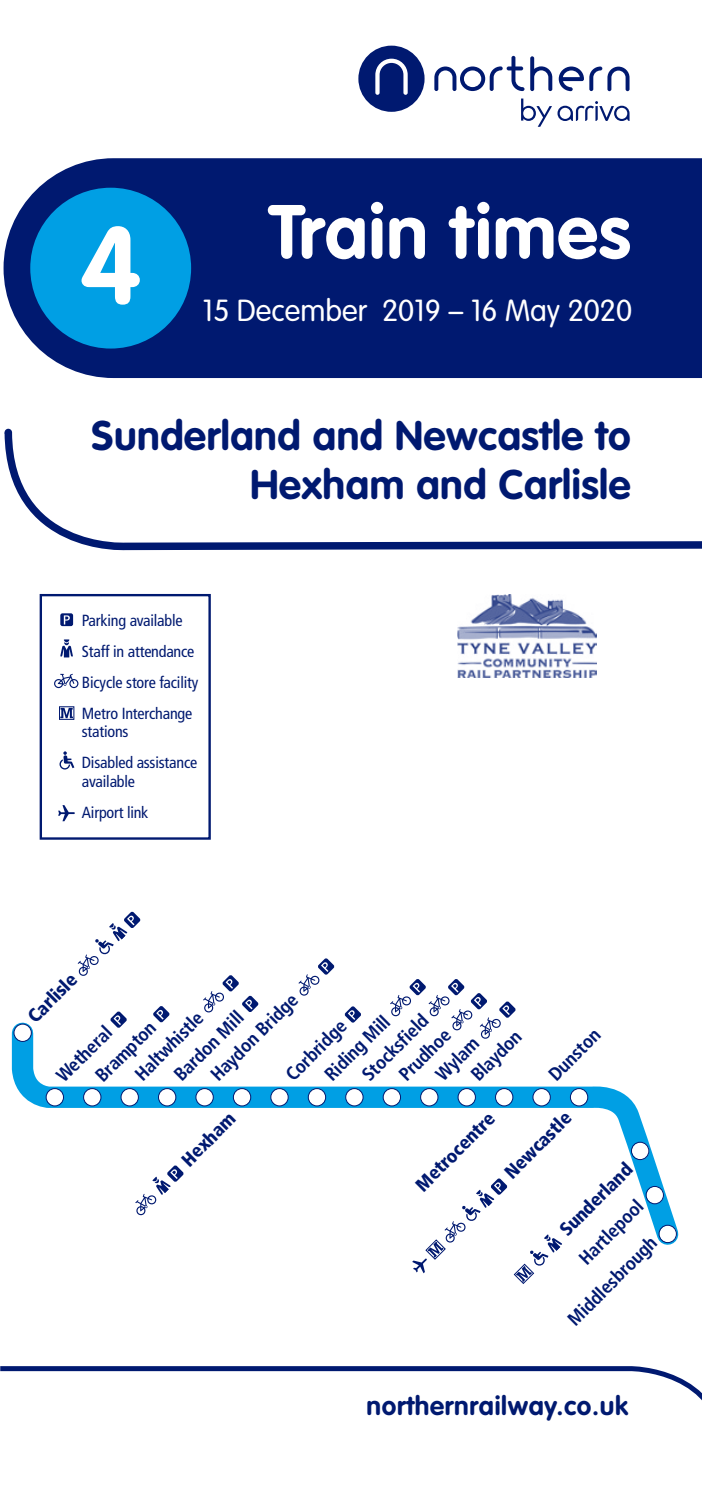
<style>
.page{position:relative;width:702px;height:1489px;background:#fff}
.page>*{position:absolute;margin:0;border:0;box-sizing:border-box;transform-origin:0 0}
.t1{font:700 75px "VAG Rounded";letter-spacing:.01em;color:#fff}
.t2{font:700 40.75px/49px "VAG Rounded";letter-spacing:.015em;color:#001970;text-align:right}
.t3{font:300 30px "VAG Rounded";color:#fff}
.t4{font:700 26.25px "VAG Rounded";letter-spacing:.025em;color:#001970}
.t5{font:700 condensed 19px/35.2px "Frutiger";color:#001970}
.t6{font:900 condensed 19px "Frutiger";color:#001970}
.t7{font:condensed 16px/30.8px "Frutiger";letter-spacing:-.01em;color:#001970}
.s1{font-size:107.5px}
</style>
<div class="page">
<div style="left:4px;top:158px;width:698px;height:220px;background:#001970"></div>
<div style="left:30px;top:188px;width:161px;height:160px;background:#009fe4;border-radius:50%"></div>
<svg style="left:4px;top:1366px;width:698px;height:35px"></svg>
<svg style="left:4px;top:428px;width:698px;height:123px"></svg>
<div style="left:5px;top:429px;width:7px;height:7px;background:#001970;border-radius:50%"></div>
<svg style="left:358px;top:46px;width:66px;height:66px"></svg>
<svg style="left:530px;top:56px;width:22px;height:35px"></svg>
<svg style="left:434px;top:56px;width:90px;height:35px"></svg>
<svg style="left:558px;top:66px;width:71px;height:25px"></svg>
<svg style="left:521px;top:98px;width:108px;height:29px"></svg>
<svg style="left:59px;top:751px;width:15px;height:18px"></svg>
<svg style="left:60px;top:613px;width:13px;height:13px"></svg>
<svg style="left:64px;top:615px;width:6px;height:9px"></svg>
<svg style="left:54px;top:673px;width:24px;height:15px"></svg>
<div style="left:59px;top:706px;width:15px;height:13px;border:1px solid #001970"></div>
<svg style="left:60px;top:707px;width:13px;height:11px"></svg>
<svg style="left:60px;top:639px;width:13px;height:18px"></svg>
<svg style="left:58px;top:805px;width:17px;height:16px"></svg>
<div style="left:40px;top:594px;width:171px;height:245px;border:2px solid #001970"></div>
<svg style="left:11px;top:1012px;width:668px;height:233px"></svg>
<div style="left:46px;top:1088px;width:17px;height:17px;background:#fff;border-radius:50%"></div>
<div style="left:46px;top:1088px;width:18px;height:18px;border:1px solid #001970;border-radius:50%"></div>
<div style="left:121px;top:1088px;width:17px;height:17px;background:#fff;border-radius:50%"></div>
<div style="left:121px;top:1088px;width:18px;height:18px;border:1px solid #001970;border-radius:50%"></div>
<div style="left:196px;top:1088px;width:17px;height:17px;background:#fff;border-radius:50%"></div>
<div style="left:196px;top:1088px;width:17px;height:18px;border:1px solid #001970;border-radius:50%"></div>
<div style="left:271px;top:1088px;width:17px;height:17px;background:#fff;border-radius:50%"></div>
<div style="left:270px;top:1088px;width:18px;height:18px;border:1px solid #001970;border-radius:50%"></div>
<div style="left:84px;top:1088px;width:17px;height:17px;background:#fff;border-radius:50%"></div>
<div style="left:83px;top:1088px;width:18px;height:18px;border:1px solid #001970;border-radius:50%"></div>
<div style="left:158px;top:1088px;width:18px;height:17px;background:#fff;border-radius:50%"></div>
<div style="left:158px;top:1088px;width:18px;height:18px;border:1px solid #001970;border-radius:50%"></div>
<div style="left:233px;top:1088px;width:18px;height:17px;background:#fff;border-radius:50%"></div>
<div style="left:233px;top:1088px;width:18px;height:18px;border:1px solid #001970;border-radius:50%"></div>
<div style="left:308px;top:1088px;width:17px;height:17px;background:#fff;border-radius:50%"></div>
<div style="left:308px;top:1088px;width:18px;height:18px;border:1px solid #001970;border-radius:50%"></div>
<div style="left:346px;top:1088px;width:17px;height:17px;background:#fff;border-radius:50%"></div>
<div style="left:345px;top:1088px;width:18px;height:18px;border:1px solid #001970;border-radius:50%"></div>
<div style="left:383px;top:1088px;width:17px;height:17px;background:#fff;border-radius:50%"></div>
<div style="left:383px;top:1088px;width:18px;height:18px;border:1px solid #001970;border-radius:50%"></div>
<div style="left:420px;top:1088px;width:18px;height:17px;background:#fff;border-radius:50%"></div>
<div style="left:420px;top:1088px;width:18px;height:18px;border:1px solid #001970;border-radius:50%"></div>
<div style="left:458px;top:1088px;width:17px;height:17px;background:#fff;border-radius:50%"></div>
<div style="left:458px;top:1088px;width:17px;height:18px;border:1px solid #001970;border-radius:50%"></div>
<div style="left:495px;top:1088px;width:18px;height:17px;background:#fff;border-radius:50%"></div>
<div style="left:495px;top:1088px;width:18px;height:18px;border:1px solid #001970;border-radius:50%"></div>
<div style="left:533px;top:1088px;width:17px;height:17px;background:#fff;border-radius:50%"></div>
<div style="left:532px;top:1088px;width:18px;height:18px;border:1px solid #001970;border-radius:50%"></div>
<div style="left:570px;top:1088px;width:17px;height:17px;background:#fff;border-radius:50%"></div>
<div style="left:570px;top:1088px;width:18px;height:18px;border:1px solid #001970;border-radius:50%"></div>
<div style="left:631px;top:1142px;width:18px;height:17px;background:#fff;border-radius:50%"></div>
<div style="left:631px;top:1141px;width:18px;height:18px;border:1px solid #001970;border-radius:50%"></div>
<div style="left:14px;top:1024px;width:17px;height:17px;background:#fff;border-radius:50%"></div>
<div style="left:14px;top:1023px;width:18px;height:18px;border:1px solid #001970;border-radius:50%"></div>
<svg style="left:110px;top:1011px;width:17px;height:16px"></svg>
<svg style="left:298px;top:958px;width:36px;height:38px"></svg>
<svg style="left:203px;top:975px;width:55px;height:37px"></svg>
<svg style="left:344px;top:1006px;width:17px;height:16px"></svg>
<svg style="left:390px;top:979px;width:125px;height:60px"></svg>
<svg style="left:153px;top:1006px;width:17px;height:16px"></svg>
<svg style="left:77px;top:911px;width:63px;height:65px"></svg>
<svg style="left:135px;top:1165px;width:49px;height:50px"></svg>
<svg style="left:513px;top:1234px;width:49px;height:50px"></svg>
<svg style="left:412px;top:1178px;width:95px;height:95px"></svg>
<img style="left:457px;top:594px;width:139px;height:83px">
<div style="left:646px;top:1186px;width:17px;height:17px;background:#fff;border-radius:50%"></div>
<div style="left:645px;top:1186px;width:18px;height:17px;border:1px solid #001970;border-radius:50%"></div>
<div style="left:659px;top:1225px;width:17px;height:17px;background:#fff;border-radius:50%"></div>
<div style="left:658px;top:1224px;width:18px;height:18px;border:1px solid #001970;border-radius:50%"></div>
<svg style="left:0;top:1366px;width:4px;height:6px"></svg>
<h1 class="t1" style="left:80px;top:188px;width:552px"><span class="s1">4</span> Train times</h1>
<h3 class="t3" style="left:203px;top:293px;width:431px">15 December 2019 – 16 May 2020</h3>
<h2 class="t2" style="left:92px;top:411px;width:540px">Sunderland and Newcastle to<br>Hexham and Carlisle</h2>
<p class="t7" style="left:82px;top:605px;width:118px">Parking available<br>Staff in attendance<br>Bicycle store facility<br>Metro Interchange</p>
<p class="t7" style="left:82px;top:716px;width:117px">stations<br>Disabled assistance</p>
<p class="t7" style="left:82px;top:766px;width:68px">available<br>Airport link</p>
<p class="t6" style="left:23px;top:1011px;width:62px;rotate:-45deg">Carlisle</p>
<p class="t5" style="left:47px;top:1066px;width:71px;rotate:-45deg">Wetheral</p>
<p class="t5" style="left:201px;top:1064px;width:116px;rotate:-45deg">Haydon Bridge</p>
<p class="t6" style="left:176px;top:1154px;width:69px;rotate:-45deg">Hexham</p>
<p class="t5" style="left:165px;top:1064px;width:91px;rotate:-45deg">Bardon Mill</p>
<p class="t5" style="left:353px;top:1064px;width:87px;rotate:-45deg">Stocksfield</p>
<p class="t5" style="left:126px;top:1064px;width:90px;rotate:-45deg">Haltwhistle</p>
<p class="t5" style="left:315px;top:1064px;width:85px;rotate:-45deg">Riding Mill</p>
<p class="t5" style="left:276px;top:1064px;width:79px;rotate:-45deg">Corbridge</p>
<p class="t5" style="left:86px;top:1066px;width:78px;rotate:-45deg">Brampton</p>
<p class="t5" style="left:389px;top:1064px;width:66px;rotate:-45deg">Prudhoe</p>
<p class="t5" style="left:539px;top:1064px;width:66px;rotate:-45deg">Dunston</p>
<p class="t5" style="left:461px;top:1064px;width:64px;rotate:-45deg">Blaydon</p>
<p class="t6" style="left:411px;top:1179px;width:104px;rotate:-45deg">M etrocentre</p>
<p class="t6" style="left:499px;top:1166px;width:86px;rotate:-45deg">Newcastle</p>
<p class="t5" style="left:426px;top:1064px;width:54px;rotate:-45deg">Wylam</p>
<p class="t6" style="left:554px;top:1224px;width:96px;rotate:-45deg">Sunderland</p>
<p class="t5" style="left:533px;top:1284px;width:135px;text-indent:51px;rotate:-45deg">Hartlepool<br>Middlesbrough</p>
<h3 class="t4" style="left:366px;top:1389px;width:263px">northernrailway.co.uk</h3>
</div>
